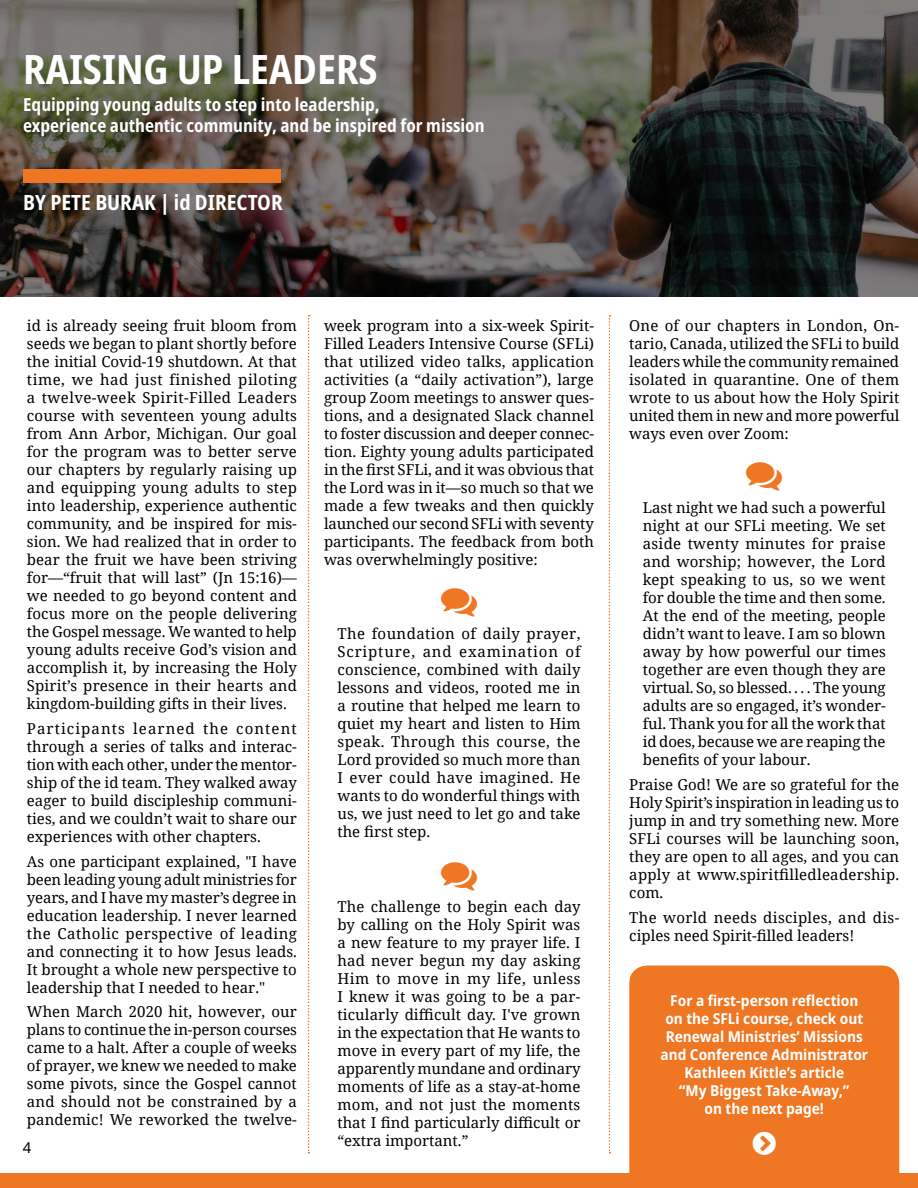
<style>
.page{position:relative;width:918px;height:1188px;background:#fff}
.page>*{position:absolute;margin:0;border:0;box-sizing:border-box;transform-origin:0 0}
.t1{font:700 condensed 40.5px "Noto Sans";color:#fff}
.t2{font:700 condensed 21px "Noto Sans";color:#fff}
.t3{font:700 condensed 18px/21px "Noto Sans";color:#fff}
.t4{font:15px/18px "Noto Serif";color:#000;text-align:justify}
.t5{font:700 semi-condensed 15px/18px "Noto Sans";color:#fff;text-align:center}
.t6{font:15px "Noto Sans";color:#000}
</style>
<div class="page">
<svg style="left:0;top:0;width:918px;height:297px;background:#4b463f"></svg>
<div style="left:0;top:1173px;width:918px;height:15px;background:#ef7622"></div>
<svg style="left:308px;top:315px;width:2px;height:838px"></svg>
<svg style="left:609px;top:315px;width:1px;height:838px"></svg>
<div style="left:629px;top:966px;width:270px;height:207px;background:#ef7622"></div>
<div style="left:23px;top:170px;width:258px;height:13px;background:#ef7622"></div>
<svg style="left:753px;top:1132px;width:23px;height:23px"></svg>
<h1 class="t1" style="left:23px;top:40px;width:356px">RAISING UP LEADERS</h1>
<p class="t3" style="left:23px;top:94px;width:463px">Equipping young adults to step into leadership,<br>experience authentic community, and be inspired for mission</p>
<h2 class="t2" style="left:23px;top:187px;width:261px">BY PETE BURAK | id DIRECTOR</h2>
<p class="t4" style="left:27px;top:316px;width:272px">id is already seeing fruit bloom from seeds we began to plant shortly before the initial Covid-19 shutdown. At that time, we had just finished piloting a twelve-week Spirit-Filled Leaders course with seventeen young adults from Ann Arbor, Michigan. Our goal for the program was to better serve our chapters by regularly raising up and equipping young adults to step into leadership, experience authentic community, and be inspired for mis&shy;sion. We had realized that in order to bear the fruit we have been striving for—“fruit that will last” (Jn 15:16)— we needed to go beyond content and focus more on the people delivering the Gospel message. We wanted to help young adults receive God’s vision and accomplish it, by increasing the Holy Spirit’s presence in their hearts and kingdom-building gifts in their lives.</p>
<p class="t4" style="left:27px;top:719px;width:272px">Participants learned the content through a series of talks and interac&shy;tion with each other, under the mentor&shy;ship of the id team. They walked away eager to build discipleship communi&shy;ties, and we couldn’t wait to share our experiences with other chapters.</p>
<p class="t4" style="left:27px;top:852px;width:272px">As one participant explained, "I have been leading young adult ministries for years, and I have my master’s degree in education leadership. I never learned the Catholic perspective of leading and connecting it to how Jesus leads.<br>It brought a whole new perspective to leadership that I needed to hear."</p>
<p class="t4" style="left:27px;top:1002px;width:272px">When March 2020 hit, however, our plans to continue the in-person courses came to a halt. After a couple of weeks of prayer, we knew we needed to make some pivots, since the Gospel cannot and should not be constrained by a pandemic! We reworked the twelve-</p>
<p class="t6" style="left:23px;top:1137px;width:10px">4</p>
<p class="t4" style="left:324px;top:316px;width:272px">week program into a six-week Spirit-Filled Leaders Intensive Course (SFLi) that utilized video talks, application activities (a “daily activation”), large group Zoom meetings to answer ques&shy;tions, and a designated Slack channel to foster discussion and deeper connec&shy;tion. Eighty young adults participated in the first SFLi, and it was obvious that the Lord was in it—so much so that we made a few tweaks and then quickly launched our second SFLi with seventy participants. The feedback from both was overwhelmingly positive:</p>
<p class="t4" style="left:338px;top:624px;width:245px">The foundation of daily prayer, Scripture, and examination of conscience, combined with daily lessons and videos, rooted me in a routine that helped me learn to quiet my heart and listen to Him speak. Through this course, the Lord provided so much more than I ever could have imagined. He wants to do wonderful things with us, we just need to let go and take the first step.</p>
<p class="t4" style="left:338px;top:897px;width:245px">The challenge to begin each day by calling on the Holy Spirit was a new feature to my prayer life. I had never begun my day asking Him to move in my life, unless I knew it was going to be a par&shy;ticularly difficult day. I've grown in the expectation that He wants to move in every part of my life, the apparently mundane and ordinary moments of life as a stay-at-home mom, and not just the moments that I find particularly difficult or “extra important.”</p>
<p class="t4" style="left:629px;top:316px;width:272px">One of our chapters in London, On&shy;tario, Canada, utilized the SFLi to build leaders while the community remained isolated in quarantine. One of them wrote to us about how the Holy Spirit united them in new and more powerful ways even over Zoom:</p>
<p class="t4" style="left:643px;top:498px;width:245px">Last night we had such a powerful night at our SFLi meeting. We set aside twenty minutes for praise and worship; however, the Lord kept speaking to us, so we went for double the time and then some.<br>At the end of the meeting, people didn’t want to leave. I am so blown away by how powerful our times together are even though they are virtual. So, so blessed. . . . The young adults are so engaged, it’s wonder&shy;ful. Thank you for all the work that id does, because we are reaping the benefits of your labour.</p>
<p class="t4" style="left:629px;top:775px;width:272px">Praise God! We are so grateful for the Holy Spirit’s inspiration in leading us to jump in and try something new. More SFLi courses will be launching soon, they are open to all ages, and you can apply at www.spiritfilledleadership. com.</p>
<p class="t4" style="left:629px;top:908px;width:272px">The world needs disciples, and dis&shy;ciples need Spirit-filled leaders!</p>
<p class="t5" style="left:660px;top:992px;width:209px">For a first-person reflection on the SFLi course, check out<br>Renewal Ministries’ Missions and Conference Administrator<br>Kathleen Kittle’s article<br>“My Biggest Take-Away,”<br>on the next page!</p>
</div>
